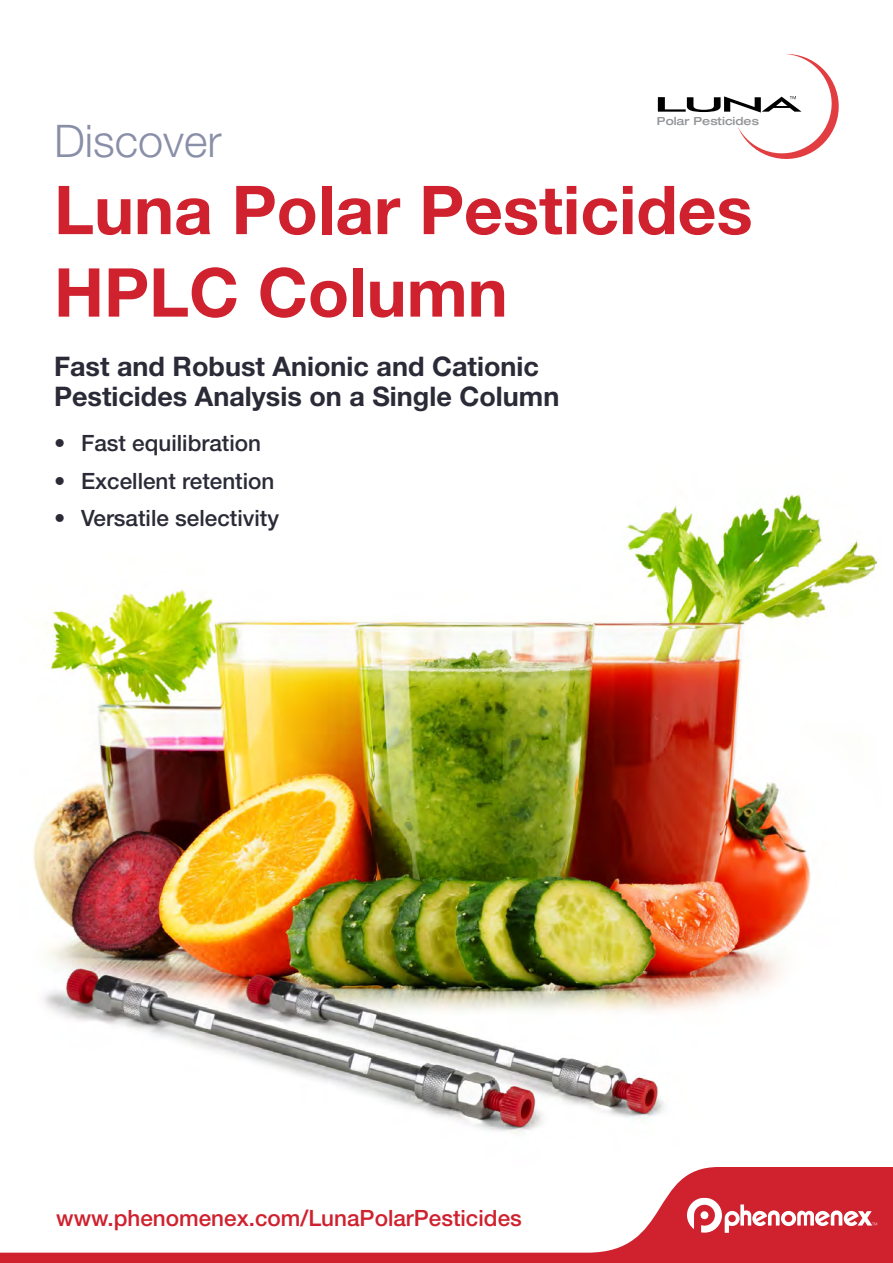
<style>
.page{position:relative;width:893px;height:1263px;background:#fff}
.page>*{position:absolute;margin:0;border:0;box-sizing:border-box;transform-origin:0 0}
.t1{font:700 67.5px/82.5px "Helvetica Neue LT Pro";color:#cf212e}
.t2{font:300 45px "Helvetica Neue LT Pro";color:#8a8fa8}
.t3{font:700 27px/30px "Helvetica Neue LT Pro";color:#2b2b38}
.t4{font:500 22.5px "Helvetica Neue LT Pro";color:#2b2b38}
.t5{font:500 22.5px "Helvetica Neue LT Pro";color:#cf212e}
.t6{font:500 expanded 11.1px "Helvetica Neue LT Pro";color:#939598}
</style>
<div class="page">
<img style="left:33px;top:97px;width:845px;height:1037px">
<svg style="left:0;top:1167px;width:893px;height:96px"></svg>
<svg style="left:687px;top:1198px;width:190px;height:35px"></svg>
<svg style="left:658px;top:54px;width:181px;height:105px"></svg>
<h2 class="t2" style="left:54px;top:114px;width:169px">Discover</h2>
<p class="t6" style="left:657px;top:114px;width:103px">Polar Pesticides</p>
<h1 class="t1" style="left:54px;top:167px;width:700px">Luna Polar Pesticides<br>HPLC Column</h1>
<p class="t3" style="left:54px;top:351px;width:507px">Fast and Robust Anionic and Cationic<br>Pesticides Analysis on a Single Column</p>
<p class="t4" style="left:54px;top:430px;width:209px">• Fast equilibration</p>
<p class="t4" style="left:54px;top:467px;width:222px">• Excellent retention</p>
<p class="t4" style="left:54px;top:505px;width:227px">• Versatile selectivity</p>
<p class="t5" style="left:56px;top:1204px;width:467px">www.phenomenex.com/LunaPolarPesticides</p>
</div>
